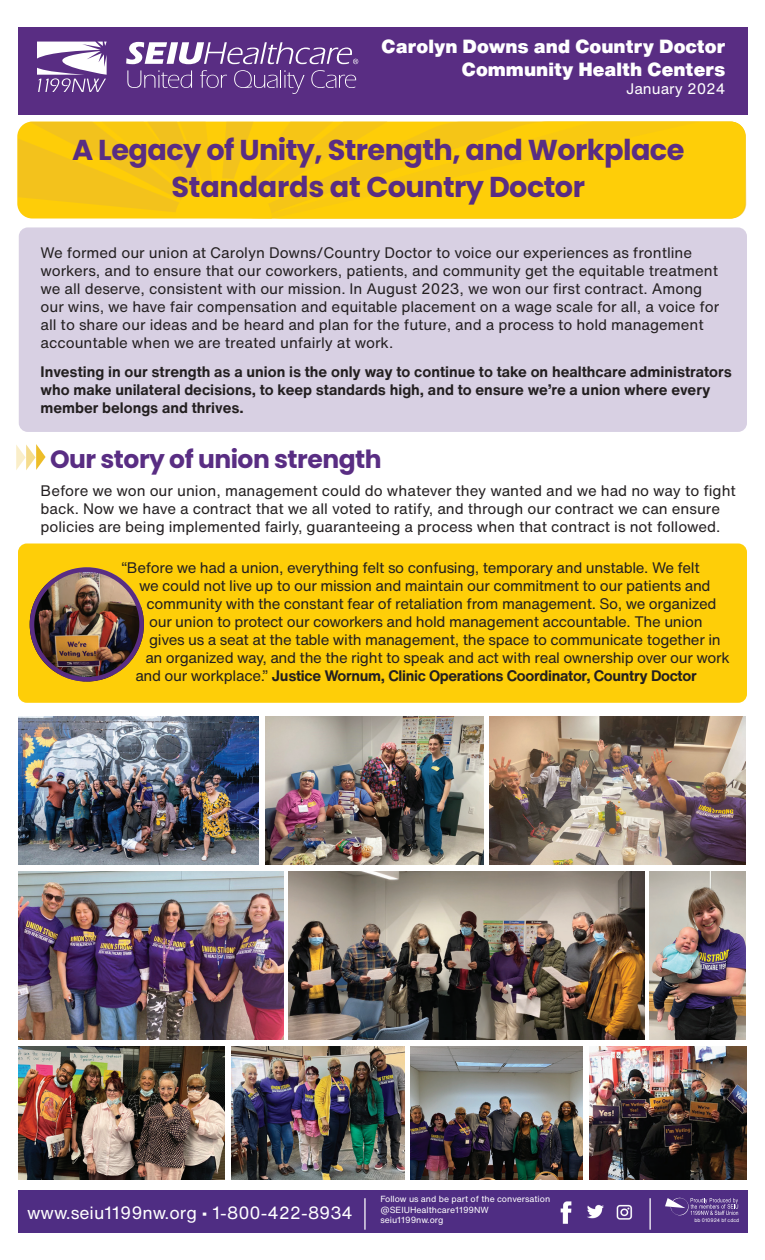
<style>
.page{position:relative;width:765px;height:1260px;background:#fff}
.page>*{position:absolute;margin:0;border:0;box-sizing:border-box;transform-origin:0 0}
.t1{font:700 28.75px/36.2px "Poppins";letter-spacing:-.02em;color:#592d83;text-align:center}
.t2{font:700 25px "Poppins";letter-spacing:-.02em;color:#592d83}
.t3{font:900 18.75px/22.5px "Helvetica Now Text";color:#fff;text-align:right}
.t4{font:17.5px "Helvetica Now Text";color:#fff}
.t5{font:15px/18px "Helvetica Now Text";color:#231f20}
.t6{font:15px "Helvetica Now Text";letter-spacing:-.02em;color:#231f20}
.t7{font:700 15px/18px "Helvetica Now Text";color:#231f20}
.t8{font:700 15px "Helvetica Now Text";letter-spacing:-.02em;color:#231f20}
.t9{font:15px "Helvetica Now Text";color:#fff}
.t10{font:8.75px/10.5px "Helvetica Now Text";color:#fff}
.t11{font:5px "Helvetica Now Text";color:#fff}
.s1{font-weight:400}
</style>
<div class="page">
<div style="left:18px;top:1191px;width:729px;height:42px;background:#4f2d83"></div>
<img style="left:587px;top:1204px;width:17px;height:15px">
<img style="left:616px;top:1204px;width:17px;height:16px">
<img style="left:560px;top:1201px;width:12px;height:23px">
<hr style="left:364px;top:1198px;width:2px;height:32px;background:#fff">
<hr style="left:650px;top:1198px;width:1px;height:32px;background:#fff">
<div style="left:18px;top:27px;width:729px;height:88px;background:#592d83"></div>
<svg style="left:665px;top:1197px;width:74px;height:19px"></svg>
<div style="left:19px;top:227px;width:728px;height:205px;background:#d8d0e3;border-radius:9px"></div>
<svg style="left:16px;top:444px;width:30px;height:26px"></svg>
<svg style="left:127px;top:70px;width:65px;height:18px"></svg>
<svg style="left:200px;top:70px;width:27px;height:18px"></svg>
<svg style="left:234px;top:70px;width:71px;height:24px"></svg>
<svg style="left:311px;top:70px;width:45px;height:18px"></svg>
<svg style="left:126px;top:42px;width:232px;height:22px"></svg>
<svg style="left:37px;top:42px;width:70px;height:50px"></svg>
<div style="left:701px;top:122px;width:44px;height:97px;background:#fece08"></div>
<svg style="left:388px;top:122px;width:313px;height:97px;background:#fccc0b"></svg>
<svg style="left:18px;top:122px;width:370px;height:97px;background:#f8c813"></svg>
<div style="left:18px;top:543px;width:729px;height:160px;background:#fece08;border-radius:9px"></div>
<img style="left:30px;top:567px;width:114px;height:115px;border-radius:57px">
<div style="left:30px;top:567px;width:114px;height:115px;border:5px solid #592d83;border-radius:50%"></div>
<img style="left:18px;top:871px;width:265px;height:169px">
<img style="left:265px;top:716px;width:218px;height:149px">
<img style="left:18px;top:716px;width:241px;height:149px">
<img style="left:490px;top:716px;width:256px;height:149px">
<img style="left:589px;top:1046px;width:158px;height:133px">
<img style="left:18px;top:1046px;width:207px;height:133px">
<img style="left:231px;top:1046px;width:173px;height:133px">
<img style="left:410px;top:1046px;width:173px;height:133px">
<img style="left:289px;top:871px;width:355px;height:169px">
<img style="left:649px;top:871px;width:97px;height:169px">
<p class="t3" style="left:381px;top:35px;width:346px">Carolyn Downs and Country Doctor<br>Community Health Centers</p>
<p class="t9" style="left:626px;top:77px;width:101px">January 2024</p>
<h1 class="t1" style="left:72px;top:132px;width:614px">A Legacy of Unity, Strength, and Workplace<br>Standards at Country Doctor</h1>
<p class="t5" style="left:41px;top:244px;width:680px">We formed our union at Carolyn Downs/Country Doctor to voice our experiences as frontline workers, and to ensure that our coworkers, patients, and community get the equitable treatment we all deserve, consistent with our mission. In August 2023, we won our first contract. Among our wins, we have fair compensation and equitable placement on a wage scale for all, a voice for all to share our ideas and be heard and plan for the future, and a process to hold management accountable when we are treated unfairly at work.</p>
<p class="t7" style="left:41px;top:363px;width:693px">Investing in our strength as a union is the only way to continue to take on healthcare administrators who make unilateral decisions, to keep standards high, and to ensure we’re a union where every member belongs and thrives.</p>
<h2 class="t2" style="left:50px;top:445px;width:333px">Our story of union strength</h2>
<p class="t5" style="left:41px;top:481px;width:697px">Before we won our union, management could do whatever they wanted and we had no way to fight back. Now we have a contract that we all voted to ratify, and through our contract we can ensure policies are being implemented fairly, guaranteeing a process when that contract is not followed.</p>
<p class="t6" style="left:122px;top:556px;width:580px">“Before we had a union, everything felt so confusing, temporary and unstable. We felt</p>
<p class="t6" style="left:139px;top:574px;width:573px">we could not live up to our mission and maintain our commitment to our patients and</p>
<p class="t6" style="left:147px;top:592px;width:572px">community with the constant fear of retaliation from management. So, we organized</p>
<p class="t6" style="left:149px;top:610px;width:555px">our union to protect our coworkers and hold management accountable. The union</p>
<p class="t6" style="left:149px;top:628px;width:573px">gives us a seat at the table with management, the space to communicate together in</p>
<p class="t6" style="left:145px;top:646px;width:586px">an organized way, and the the right to speak and act with real ownership over our work</p>
<p class="t8" style="left:135px;top:664px;width:563px"><span class="s1">and our workplace.”</span> Justice Wornum, Clinic Operations Coordinator, Country Doctor</p>
<p class="t10" style="left:380px;top:1194px;width:171px">Follow us and be part of the conversation @SEIUHealthcare1199NW</p>
<p class="t4" style="left:27px;top:1200px;width:327px">www.seiu1199nw.org • 1-800-422-8934</p>
<p class="t10" style="left:380px;top:1215px;width:65px">seiu1199nw.org</p>
<p class="t11" style="left:700px;top:1217px;width:39px">bb 120723 SMC</p>
<p class="t11" style="left:701px;top:1216px;width:38px">bb 081623 smc</p>
<p class="t11" style="left:694px;top:1217px;width:46px">bb 010924 bf cdcd</p>
</div>
